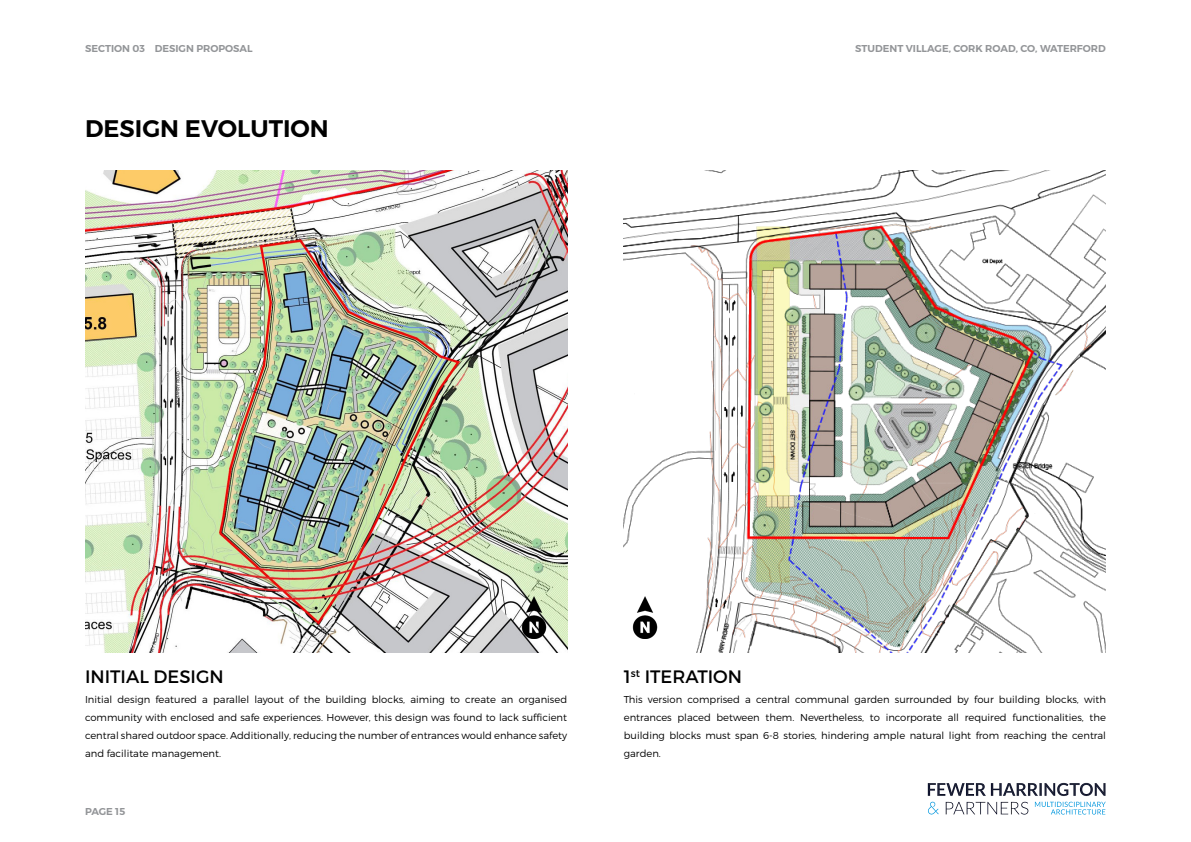
<style>
.page{position:relative;width:1191px;height:842px;background:#fff}
.page>*{position:absolute;margin:0;border:0;box-sizing:border-box;transform-origin:0 0}
.t1{font:24px "Trueno S Bd";color:#000}
.t2{font:18px "Trueno Rg";color:#000}
.t3{font:10px/18px "Trueno Lt";color:#000;text-align:justify}
.t4{font:10px "Trueno S Bd";color:#939598}
</style>
<div class="page">
<img style="left:85px;top:170px;width:482px;height:482px">
<img style="left:624px;top:170px;width:482px;height:482px">
<img style="left:512px;top:596px;width:43px;height:43px">
<img style="left:624px;top:596px;width:42px;height:43px">
<img style="left:927px;top:782px;width:179px;height:33px">
<p class="t4" style="left:85px;top:42px;width:169px">SECTION 03 DESIGN PROPOSAL</p>
<p class="t4" style="left:855px;top:42px;width:252px">STUDENT VILLAGE, CORK ROAD, CO, WATERFORD</p>
<h1 class="t1" style="left:85px;top:113px;width:245px">DESIGN EVOLUTION</h1>
<h2 class="t2" style="left:85px;top:665px;width:140px">INITIAL DESIGN</h2>
<h2 class="t2" style="left:624px;top:665px;width:120px">1<sup>st</sup> ITERATION</h2>
<p class="t3" style="left:624px;top:690px;width:483px">This version comprised a central communal garden surrounded by four building blocks, with entrances placed between them. Nevertheless, to incorporate all required functionalities, the building blocks must span 6-8 stories, hindering ample natural light from reaching the central garden.</p>
<p class="t3" style="left:85px;top:690px;width:483px">Initial design featured a parallel layout of the building blocks, aiming to create an organised community with enclosed and safe experiences. However, this design was found to lack sufficient central shared outdoor space. Additionally, reducing the number of entrances would enhance safety and facilitate management.</p>
<p class="t4" style="left:85px;top:805px;width:42px">PAGE 15</p>
</div>
